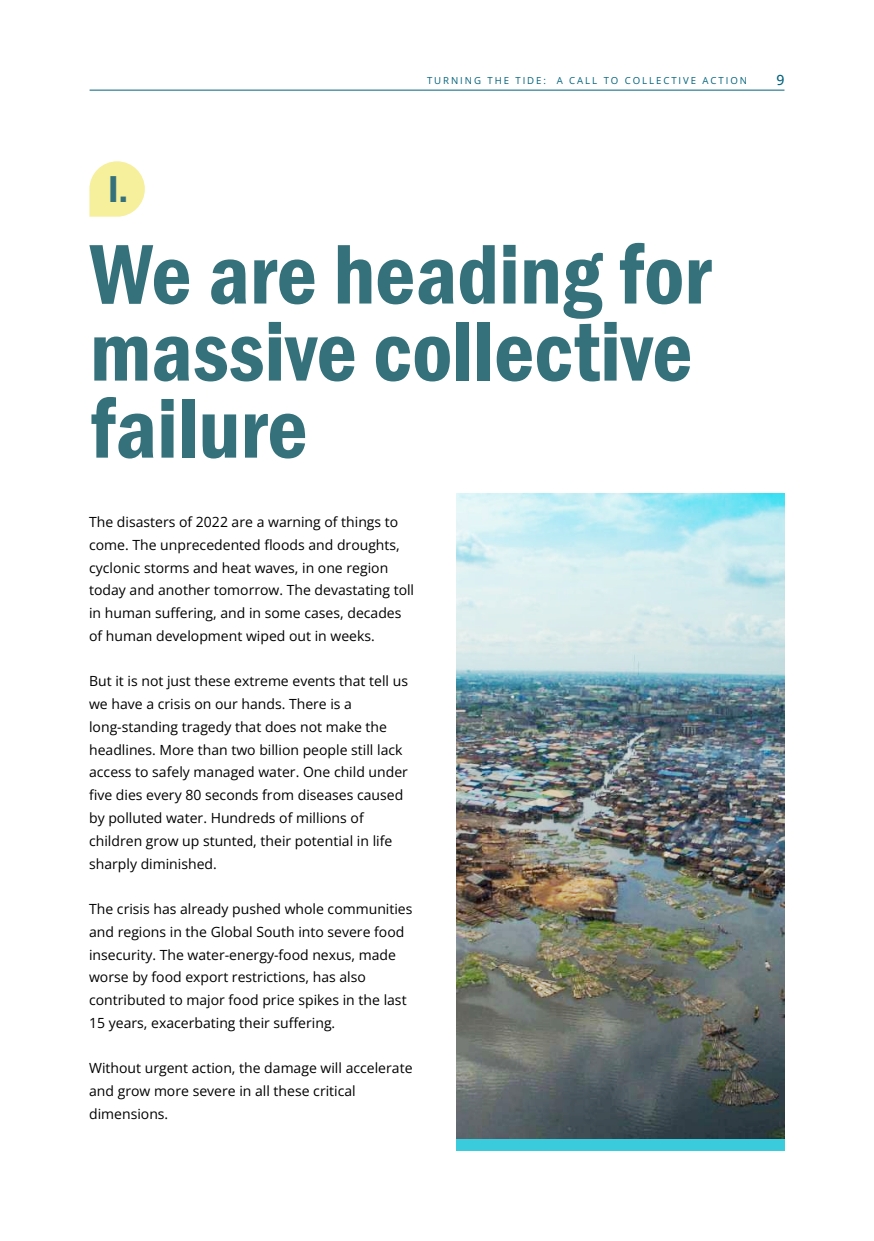
<style>
.page{position:relative;width:874px;height:1241px;background:#fff}
.page>*{position:absolute;margin:0;border:0;box-sizing:border-box;transform-origin:0 0}
.t1{font:600 condensed 87.5px/77px "Franklin Gothic";color:#34717b}
.t2{font:600 condensed 38.5px "Franklin Gothic";color:#34717b}
.t3{font:14px/22.8px "Open Sans";color:#000}
.t4{font:500 14px "Open Sans";color:#00627c}
.t5{font:9.62px "Open Sans";letter-spacing:.2em;color:#00627c}
</style>
<div class="page">
<hr style="left:89px;top:90px;width:695px;height:1px;background:#00627c">
<svg style="left:456px;top:1053px;width:328px;height:86px;background:#4f595b"></svg>
<img style="left:456px;top:493px;width:328px;height:560px">
<div style="left:456px;top:1139px;width:328px;height:11px;background:#3accdc"></div>
<svg style="left:89px;top:161px;width:56px;height:56px"></svg>
<h2 class="t2" style="left:108px;top:163px;width:22px">I.</h2>
<p class="t5" style="left:427px;top:74px;width:321px">TURNING THE TIDE: A CALL TO COLLECTIVE ACTION</p>
<p class="t4" style="left:776px;top:70px;width:10px">9</p>
<h1 class="t1" style="left:90px;top:234px;width:622px">We are heading for massive collective failure</h1>
<p class="t3" style="left:89px;top:510px;width:326px">The disasters of 2022 are a warning of things to come. The unprecedented floods and droughts, cyclonic storms and heat waves, in one region today and another tomorrow. The devastating toll in human suffering, and in some cases, decades of human development wiped out in weeks.</p>
<p class="t3" style="left:89px;top:669px;width:320px">But it is not just these extreme events that tell us we have a crisis on our hands. There is a long-standing tragedy that does not make the headlines. More than two billion people still lack access to safely managed water. One child under five dies every 80 seconds from diseases caused by polluted water. Hundreds of millions of children grow up stunted, their potential in life sharply diminished.</p>
<p class="t3" style="left:89px;top:897px;width:325px">The crisis has already pushed whole communities and regions in the Global South into severe food insecurity. The water-energy-food nexus, made worse by food export restrictions, has also contributed to major food price spikes in the last 15 years, exacerbating their suffering.</p>
<p class="t3" style="left:89px;top:1056px;width:325px">Without urgent action, the damage will accelerate and grow more severe in all these critical dimensions.</p>
</div>
